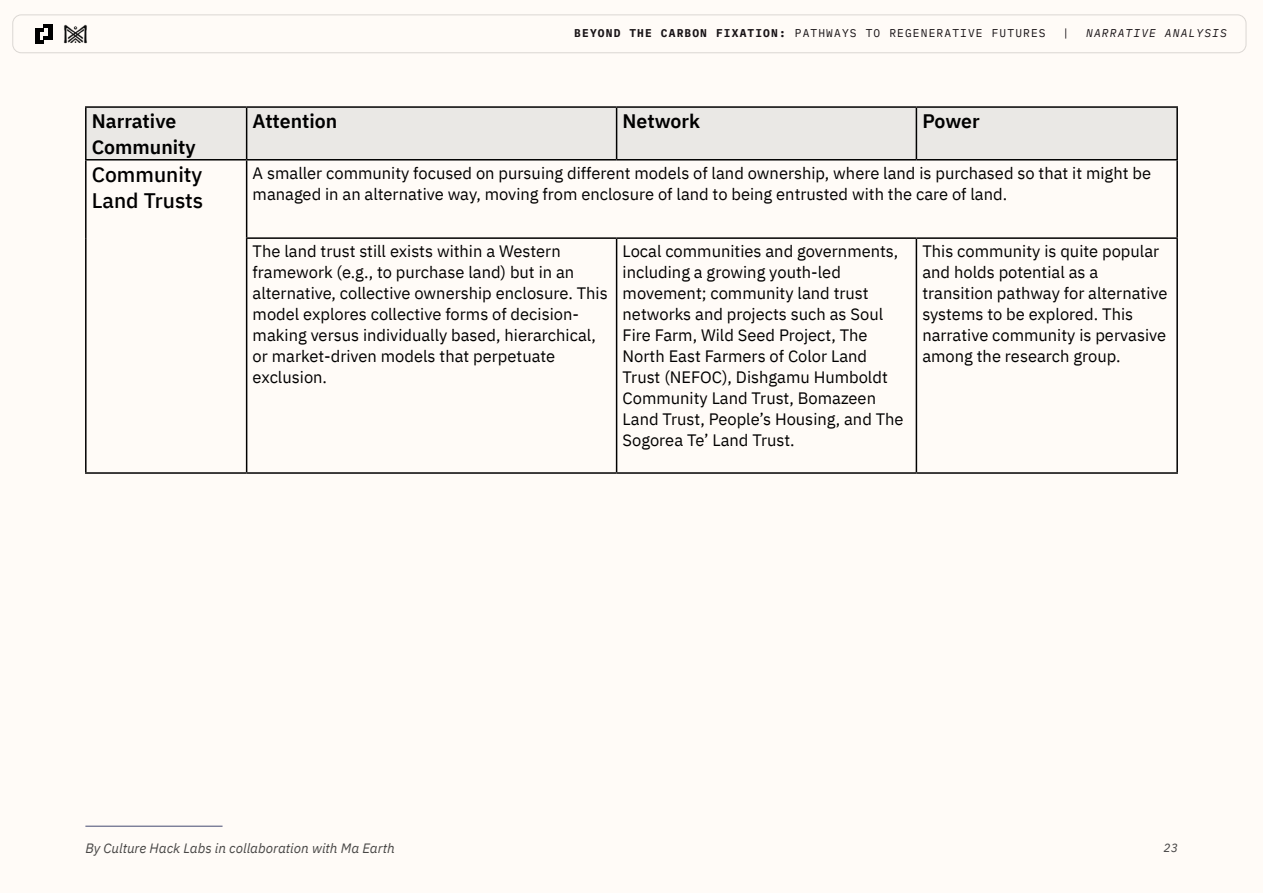
<style>
.page{position:relative;width:1263px;height:893px;background:#fffbf7}
.page>*{position:absolute;margin:0;border:0;box-sizing:border-box;transform-origin:0 0}
.t1{font:500 21px/25.5px "IBM Plex Sans";color:#000}
.Body_Copy{font:600 19.5px/25.5px "IBM Plex Sans";color:#000}
.Body_Copy-2{font:16.5px/21px "IBM Plex Sans";color:#000}
.t2{font:italic 13.5px "IBM Plex Sans";color:#474645}
.t3{font:italic 12px "IBM Plex Sans";color:#454444}
.t4{font:11.25px "IBM Plex Mono";letter-spacing:.1em;color:#181316}
.t5{font:italic 11.25px "IBM Plex Mono";letter-spacing:.1em;color:#181316}
.s1{font-weight:700}
</style>
<div class="page">
<hr style="left:85px;top:826px;width:138px;height:1px;background:#444971">
<div style="left:12px;top:15px;width:1234px;height:38px;border:1px solid #dbd7d3;border-radius:9px"></div>
<div style="left:48px;top:24px;width:5px;height:16px;background:#000"></div>
<div style="left:35px;top:28px;width:5px;height:15px;background:#000"></div>
<svg style="left:40px;top:24px;width:8px;height:19px"></svg>
<img style="left:63px;top:24px;width:24px;height:20px">
<div style="left:87px;top:108px;width:1089px;height:51px;background:#eae8e5"></div>
<hr style="left:85px;top:106px;width:162px;height:2px;background:#000">
<hr style="left:85px;top:108px;width:2px;height:51px;background:#000">
<hr style="left:247px;top:106px;width:370px;height:2px;background:#000">
<hr style="left:246px;top:108px;width:1px;height:51px;background:#000">
<hr style="left:617px;top:106px;width:299px;height:2px;background:#000">
<hr style="left:616px;top:108px;width:1px;height:51px;background:#000">
<hr style="left:916px;top:106px;width:262px;height:2px;background:#000">
<hr style="left:916px;top:108px;width:1px;height:51px;background:#000">
<hr style="left:1176px;top:108px;width:2px;height:51px;background:#000">
<hr style="left:85px;top:159px;width:162px;height:2px;background:#000">
<hr style="left:85px;top:161px;width:2px;height:77px;background:#000">
<hr style="left:247px;top:159px;width:370px;height:2px;background:#000">
<hr style="left:246px;top:161px;width:1px;height:76px;background:#000">
<hr style="left:617px;top:159px;width:299px;height:2px;background:#000">
<hr style="left:916px;top:159px;width:262px;height:2px;background:#000">
<hr style="left:1176px;top:161px;width:2px;height:76px;background:#000">
<hr style="left:85px;top:238px;width:2px;height:234px;background:#000">
<hr style="left:246px;top:237px;width:371px;height:2px;background:#000">
<hr style="left:246px;top:239px;width:1px;height:233px;background:#000">
<hr style="left:617px;top:237px;width:299px;height:2px;background:#000">
<hr style="left:616px;top:239px;width:1px;height:233px;background:#000">
<hr style="left:916px;top:237px;width:262px;height:2px;background:#000">
<hr style="left:916px;top:239px;width:1px;height:233px;background:#000">
<hr style="left:1176px;top:239px;width:2px;height:233px;background:#000">
<hr style="left:85px;top:472px;width:162px;height:2px;background:#000">
<hr style="left:247px;top:472px;width:370px;height:2px;background:#000">
<hr style="left:617px;top:472px;width:299px;height:2px;background:#000">
<hr style="left:916px;top:472px;width:262px;height:2px;background:#000">
<p class="t4" style="left:574px;top:25px;width:473px"><span class="s1">BEYOND THE CARBON FIXATION:</span> PATHWAYS TO REGENERATIVE FUTURES</p>
<p class="t4" style="left:1062px;top:25px;width:8px">|</p>
<p class="t5" style="left:1086px;top:25px;width:142px">NARRATIVE ANALYSIS</p>
<p class="Body_Copy" style="left:92px;top:107px;width:105px">Narrative<br>Community</p>
<p class="Body_Copy" style="left:253px;top:107px;width:86px">Attention</p>
<p class="Body_Copy" style="left:623px;top:107px;width:79px">Network</p>
<p class="Body_Copy" style="left:922px;top:107px;width:59px">Power</p>
<h3 class="t1" style="left:92px;top:160px;width:113px">Community<br>Land Trusts</h3>
<p class="Body_Copy-2" style="left:253px;top:161px;width:900px">A smaller community focused on pursuing different models of land ownership, where land is purchased so that it might be managed in an alternative way, moving from enclosure of land to being entrusted with the care of land.</p>
<p class="Body_Copy-2" style="left:253px;top:239px;width:357px">The land trust still exists within a Western framework (e.g., to purchase land) but in an alternative, collective ownership enclosure. This model explores collective forms of decision&shy;making versus individually based, hierarchical, or market-driven models that perpetuate exclusion.</p>
<p class="Body_Copy-2" style="left:623px;top:239px;width:283px">Local communities and governments, including a growing youth-led movement; community land trust networks and projects such as Soul<br>Fire Farm, Wild Seed Project, The<br>North East Farmers of Color Land<br>Trust (NEFOC), Dishgamu Humboldt<br>Community Land Trust, Bomazeen<br>Land Trust, People’s Housing, and The<br>Sogorea Te’ Land Trust.</p>
<p class="Body_Copy-2" style="left:922px;top:239px;width:247px">This community is quite popular and holds potential as a transition pathway for alternative systems to be explored. This narrative community is pervasive among the research group.</p>
<p class="t2" style="left:85px;top:838px;width:311px">By Culture Hack Labs in collaboration with Ma Earth</p>
<p class="t3" style="left:1163px;top:838px;width:16px">23</p>
</div>
